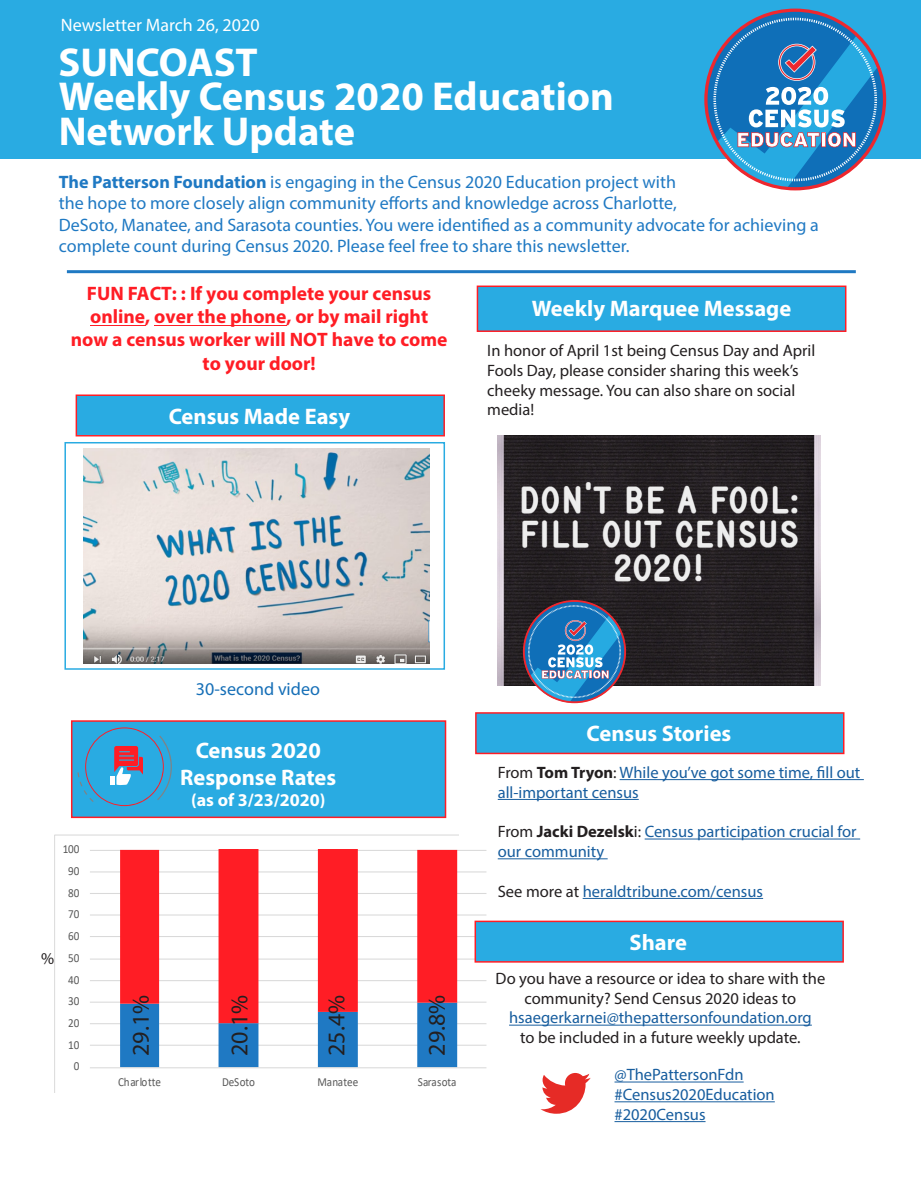
<style>
.page{position:relative;width:921px;height:1191px;background:#fff}
.page>*{position:absolute;margin:0;border:0;box-sizing:border-box;transform-origin:0 0}
.t1{font:700 40.5px "Myriad Pro";color:#fff}
.t2{font:24px "Myriad Pro";color:#231f20}
.t3{font:700 22.5px "Myriad Pro";color:#fff}
.t4{font:700 19.5px/23.4px "Myriad Pro";color:#ff1d25;text-align:center}
.t5{font:18px/21.6px "Myriad Pro";color:#1f79c3}
.t6{font:18px "Myriad Pro";color:#fff}
.t7{font:700 18px "Myriad Pro";color:#fff}
.t8{font:18px "Myriad Pro";color:#166fb7}
.t9{font:16.5px/19.8px "Myriad Pro";color:#231f20}
.t10{font:16.5px/19.8px "Myriad Pro";color:#175d9e}
.t11{font:12.3px "Calibri";letter-spacing:-.005em;color:#595959;scale:.91 1}
.s1{font-weight:700}
.s2{color:#231f20}
.s3{font-weight:700;color:#231f20}
.s4{color:#175d9e}
</style>
<div class="page">
<hr style="left:90px;top:1045px;width:396px;height:1px;background:#d9d9d9">
<hr style="left:90px;top:1023px;width:396px;height:1px;background:#d9d9d9">
<hr style="left:90px;top:1002px;width:396px;height:1px;background:#d9d9d9">
<hr style="left:90px;top:980px;width:396px;height:1px;background:#d9d9d9">
<hr style="left:90px;top:959px;width:396px;height:1px;background:#d9d9d9">
<hr style="left:90px;top:936px;width:396px;height:1px;background:#d9d9d9">
<hr style="left:90px;top:915px;width:396px;height:1px;background:#d9d9d9">
<hr style="left:90px;top:893px;width:396px;height:1px;background:#d9d9d9">
<hr style="left:90px;top:871px;width:396px;height:1px;background:#d9d9d9">
<hr style="left:90px;top:850px;width:396px;height:1px;background:#d9d9d9">
<hr style="left:90px;top:1067px;width:396px;height:1px;background:#d9d9d9">
<svg style="left:54px;top:835px;width:405px;height:258px"></svg>
<div style="left:0;top:0;width:921px;height:158px;background:#29abe2"></div>
<hr style="left:67px;top:270px;width:789px;height:3px;background:#1f79c3">
<div style="left:71px;top:720px;width:375px;height:98px;background:#29abe2;border:2px solid #ff1d25"></div>
<div style="left:475px;top:712px;width:369px;height:42px;background:#29abe2;border:2px solid #ff1d25"></div>
<div style="left:76px;top:394px;width:369px;height:42px;background:#29abe2;border:2px solid #ff1d25"></div>
<div style="left:477px;top:286px;width:369px;height:46px;background:#29abe2;border:2px solid #ff1d25"></div>
<svg style="left:540px;top:1073px;width:51px;height:41px"></svg>
<hr style="left:615px;top:1082px;width:129px;height:1px;background:#175d9e">
<hr style="left:615px;top:1101px;width:160px;height:1px;background:#175d9e">
<hr style="left:615px;top:1121px;width:91px;height:1px;background:#175d9e">
<svg style="left:704px;top:9px;width:185px;height:182px"></svg>
<div style="left:55px;top:432px;width:400px;height:247px;background:#fff"></div>
<div style="left:64px;top:442px;width:381px;height:228px;border:2px solid #29abe2"></div>
<img style="left:83px;top:449px;width:347px;height:215px">
<img style="left:498px;top:435px;width:323px;height:251px">
<svg style="left:523px;top:600px;width:105px;height:104px;background:#5382ab"></svg>
<hr style="left:620px;top:779px;width:244px;height:1px;background:#175d9e">
<hr style="left:498px;top:799px;width:141px;height:1px;background:#175d9e">
<hr style="left:645px;top:839px;width:215px;height:1px;background:#175d9e">
<hr style="left:498px;top:858px;width:110px;height:1px;background:#175d9e">
<hr style="left:583px;top:898px;width:180px;height:1px;background:#175d9e">
<hr style="left:509px;top:1025px;width:303px;height:1px;background:#175d9e">
<div style="left:475px;top:921px;width:369px;height:42px;background:#29abe2;border:2px solid #ff1d25"></div>
<svg style="left:77px;top:727px;width:95px;height:79px"></svg>
<hr style="left:90px;top:325px;width:55px;height:1px;background:#ff1d25">
<hr style="left:154px;top:325px;width:132px;height:1px;background:#ff1d25">
<p class="t6" style="left:61px;top:14px;width:200px">Newsletter March 26, 2020</p>
<p class="t1" style="left:58px;top:36px;width:201px">SUNCOAST</p>
<p class="t1" style="left:59px;top:70px;width:557px">Weekly Census 2020 Education</p>
<p class="t1" style="left:59px;top:105px;width:298px">Network Update</p>
<p class="t5" style="left:59px;top:171px;width:762px"><span class="s1">The Patterson Foundation</span> is engaging in the Census 2020 Education project with<br>the hope to more closely align community efforts and knowledge across Charlotte,<br>DeSoto, Manatee, and Sarasota counties. You were identified as a community advocate for achieving a complete count during Census 2020. Please feel free to share this newsletter.</p>
<p class="t4" style="left:71px;top:281px;width:378px">FUN FACT: : If you complete your census online, over the phone, or by mail right now a census worker will NOT have to come to your door!</p>
<p class="t3" style="left:169px;top:401px;width:183px">Census Made Easy</p>
<p class="t3" style="left:532px;top:294px;width:261px">Weekly Marquee Message</p>
<p class="t9" style="left:487px;top:340px;width:330px">In honor of April 1st being Census Day and April Fools Day, please consider sharing this week’s cheeky message. You can also share on social media!</p>
<p class="t9" style="left:41px;top:948px;width:15px">%</p>
<p class="t11" style="left:63px;top:841px;width:20px">100</p>
<p class="t11" style="left:68px;top:862px;width:14px">90</p>
<p class="t11" style="left:68px;top:884px;width:14px">80</p>
<p class="t11" style="left:68px;top:906px;width:14px">70</p>
<p class="t11" style="left:68px;top:927px;width:14px">60</p>
<p class="t11" style="left:68px;top:949px;width:14px">50</p>
<p class="t11" style="left:68px;top:971px;width:14px">40</p>
<p class="t11" style="left:68px;top:993px;width:14px">30</p>
<p class="t11" style="left:68px;top:1014px;width:14px">20</p>
<p class="t11" style="left:68px;top:1036px;width:14px">10</p>
<p class="t11" style="left:74px;top:1058px;width:8px">0</p>
<p class="t8" style="left:196px;top:678px;width:125px">30-second video</p>
<p class="t3" style="left:196px;top:736px;width:127px">Census 2020</p>
<p class="t3" style="left:180px;top:763px;width:157px">Response Rates</p>
<p class="t7" style="left:191px;top:789px;width:136px">(as of 3/23/2020)</p>
<p class="t2" style="left:126px;top:1056px;width:62px;rotate:-90deg">29.1%</p>
<p class="t2" style="left:225px;top:1056px;width:62px;rotate:-90deg">20.1%</p>
<p class="t2" style="left:322px;top:1056px;width:62px;rotate:-90deg">25.4%</p>
<p class="t2" style="left:422px;top:1056px;width:62px;rotate:-90deg">29.8%</p>
<p class="t11" style="left:118px;top:1074px;width:48px">Charlotte</p>
<p class="t11" style="left:222px;top:1074px;width:38px">DeSoto</p>
<p class="t11" style="left:318px;top:1074px;width:46px">Manatee</p>
<p class="t11" style="left:418px;top:1074px;width:44px">Sarasota</p>
<p class="t3" style="left:587px;top:719px;width:146px">Census Stories</p>
<p class="t10" style="left:498px;top:762px;width:364px"><span class="s2">From</span> <span class="s3">Tom Tryon</span><span class="s2">:</span> While you’ve got some time, fill out all-important census</p>
<p class="t10" style="left:498px;top:822px;width:360px"><span class="s2">From</span> <span class="s3">Jacki Dezelsk</span><span class="s2">i:</span> Census participation crucial for our community</p>
<p class="t10" style="left:498px;top:881px;width:267px"><span class="s2">See more at</span> heraldtribune.com/census</p>
<p class="t3" style="left:630px;top:928px;width:59px">Share</p>
<p class="t9" style="left:496px;top:968px;width:331px;text-align:center">Do you have a resource or idea to share with the community? Send Census 2020 ideas to <span class="s4">hsaegerkarnei@thepattersonfoundation.org</span></p>
<p class="t9" style="left:520px;top:1028px;width:282px">to be included in a future weekly update.</p>
<p class="t10" style="left:615px;top:1065px;width:131px">@ThePattersonFdn</p>
<p class="t10" style="left:615px;top:1084px;width:162px">#Census2020Education</p>
<p class="t10" style="left:615px;top:1104px;width:93px">#2020Census</p>
</div>
